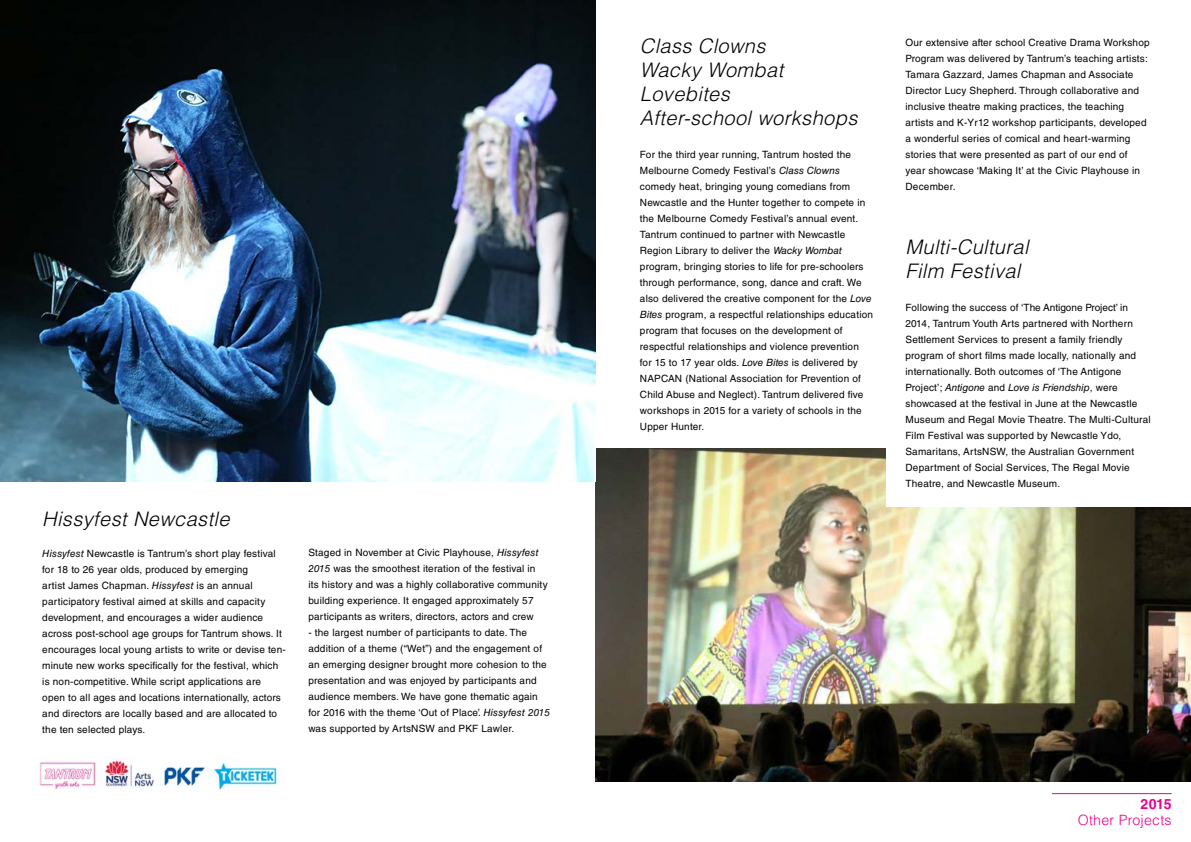
<style>
.page{position:relative;width:1191px;height:842px;background:#fff}
.page>*{position:absolute;margin:0;border:0;box-sizing:border-box;transform-origin:0 0}
.t1{font:italic 300 20px/24px "Helvetica LT Std";letter-spacing:.02em;color:#000}
.t2{font:300 14.2px "Helvetica LT Std";letter-spacing:.02em;color:#ec008c}
.t3{font:700 14.2px "Helvetica LT Std";color:#ec008c}
.t4{font:10px/16px "Helvetica LT Std";letter-spacing:.02em;color:#000}
.s1{font-style:italic}
</style>
<div class="page">
<hr style="left:1052px;top:793px;width:119px;height:1px;background:#ec008c">
<img style="left:595px;top:448px;width:595px;height:334px">
<img style="left:0;top:0;width:595px;height:481px">
<img style="left:34px;top:757px;width:244px;height:34px">
<div style="left:887px;top:419px;width:304px;height:88px;background:#fff"></div>
<h1 class="t1" style="left:42px;top:507px;width:189px">Hissyfest Newcastle</h1>
<p class="t4" style="left:42px;top:545px;width:245px"><span class="s1">Hissyfest</span> Newcastle is Tantrum’s short play festival for 18 to 26 year olds, produced by emerging<br>artist James Chapman. <span class="s1">Hissyfest</span> is an annual participatory festival aimed at skills and capacity development, and encourages a wider audience across post-school age groups for Tantrum shows. It encourages local young artists to write or devise ten&shy;minute new works specifically for the festival, which is non-competitive. While script applications are open to all ages and locations internationally, actors and directors are locally based and are allocated to the ten selected plays.</p>
<p class="t4" style="left:308px;top:544px;width:241px">Staged in November at Civic Playhouse, <span class="s1">Hissyfest 2015</span> was the smoothest iteration of the festival in its history and was a highly collaborative community building experience. It engaged approximately 57 participants as writers, directors, actors and crew</p>
<p class="t4" style="left:308px;top:624px;width:243px">- the largest number of participants to date. The addition of a theme (“Wet”) and the engagement of an emerging designer brought more cohesion to the presentation and was enjoyed by participants and audience members. We have gone thematic again for 2016 with the theme ‘Out of Place’. <span class="s1">Hissyfest 2015 </span>was supported by ArtsNSW and PKF Lawler.</p>
<h1 class="t1" style="left:640px;top:34px;width:219px">Class Clowns<br>Wacky Wombat<br>Lovebites<br>After-school workshops</h1>
<p class="t4" style="left:640px;top:147px;width:235px">For the third year running, Tantrum hosted the Melbourne Comedy Festival’s <span class="s1">Class Clowns </span>comedy heat, bringing young comedians from Newcastle and the Hunter together to compete in the Melbourne Comedy Festival’s annual event.<br>Tantrum continued to partner with Newcastle Region Library to deliver the <span class="s1">Wacky Wombat </span>program, bringing stories to life for pre-schoolers through performance, song, dance and craft. We also delivered the creative component for the <span class="s1">Love Bites</span> program, a respectful relationships education program that focuses on the development of respectful relationships and violence prevention for 15 to 17 year olds. <span class="s1">Love Bites</span> is delivered by NAPCAN (National Association for Prevention of Child Abuse and Neglect). Tantrum delivered five workshops in 2015 for a variety of schools in the Upper Hunter.</p>
<p class="t4" style="left:905px;top:35px;width:246px">Our extensive after school Creative Drama Workshop Program was delivered by Tantrum’s teaching artists:<br>Tamara Gazzard, James Chapman and Associate Director Lucy Shepherd. Through collaborative and inclusive theatre making practices, the teaching artists and K-Yr12 workshop participants, developed a wonderful series of comical and heart-warming stories that were presented as part of our end of year showcase ‘Making It’ at the Civic Playhouse in December.</p>
<h1 class="t1" style="left:905px;top:235px;width:124px">Multi-Cultural<br>Film Festival</h1>
<p class="t4" style="left:905px;top:300px;width:247px">Following the success of ‘The Antigone Project’ in 2014, Tantrum Youth Arts partnered with Northern Settlement Services to present a family friendly program of short films made locally, nationally and internationally. Both outcomes of ‘The Antigone Project’; <span class="s1">Antigone</span> and <span class="s1">Love is Friendship</span>, were showcased at the festival in June at the Newcastle Museum and Regal Movie Theatre. The Multi-Cultural Film Festival was supported by Newcastle Ydo, Samaritans, ArtsNSW, the Australian Government Department of Social Services, The Regal Movie Theatre, and Newcastle Museum.</p>
<h2 class="t3" style="left:1140px;top:795px;width:33px">2015</h2>
<h2 class="t2" style="left:1077px;top:811px;width:95px">Other Projects</h2>
</div>
